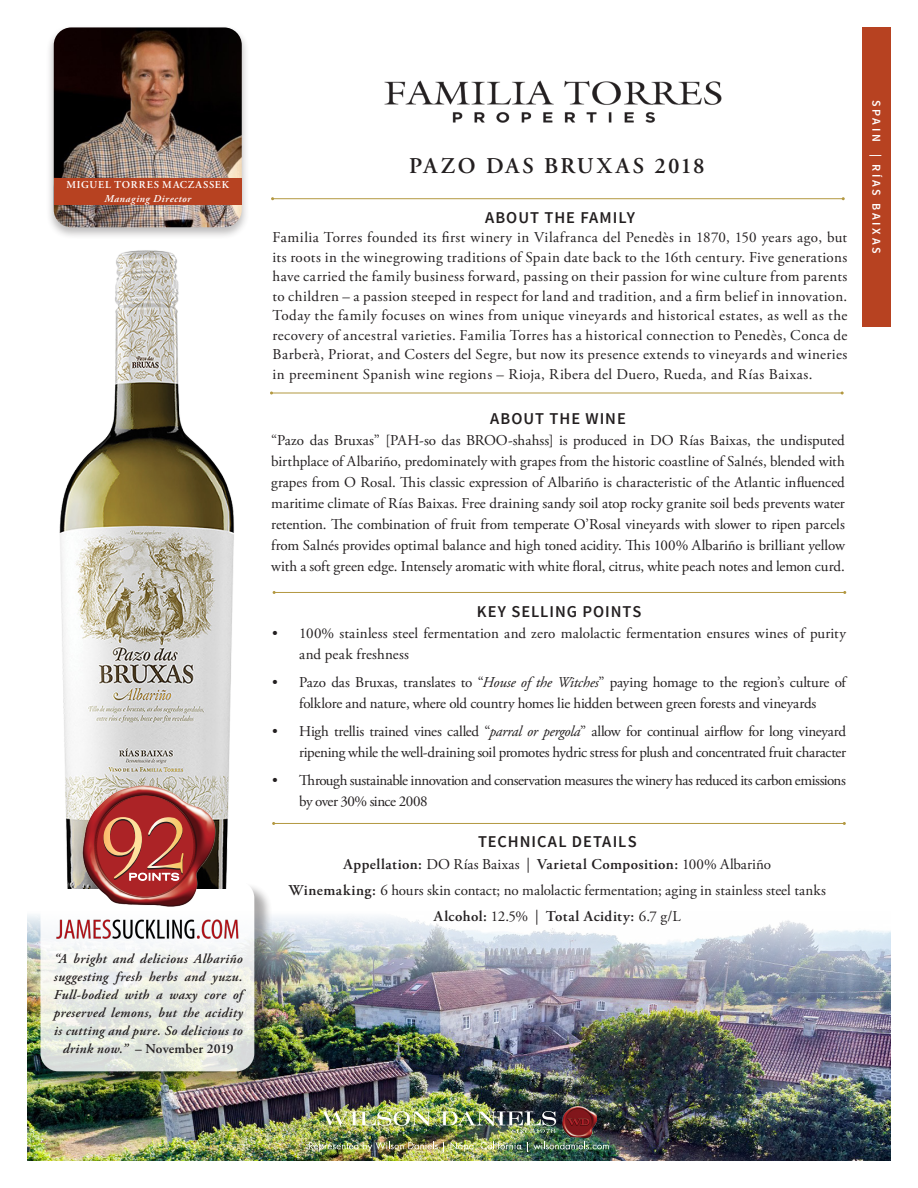
<style>
.page{position:relative;width:918px;height:1188px;background:#fff}
.page>*{position:absolute;margin:0;border:0;box-sizing:border-box;transform-origin:0 0}
.t1{font:600 22.5px "Adobe Garamond Pro";letter-spacing:.1em;color:#231f20}
.t2{font:600 16.5px "Source Sans Pro";letter-spacing:.06em;color:#231f20}
.Body_Text{font:15px/21px "Adobe Garamond Pro";letter-spacing:-.01em;color:#231f20;text-align:justify}
.Body_Text-2{font:15px/21px "Adobe Garamond Pro";letter-spacing:-.03em;color:#231f20}
.Body_Text-3{font:15px/21px "Adobe Garamond Pro";letter-spacing:.01em;color:#231f20}
.Body_Text-4{font:600 15px "Adobe Garamond Pro";letter-spacing:.03em;color:#231f20}
.Body_Text-5{font:italic 600 13.5px/18px "Adobe Garamond Pro";letter-spacing:.025em;color:#231f20;text-align:center}
.t3{font:600 12px "Source Sans Pro";letter-spacing:.22em;color:#fff}
.t4{font:600 10.5px "Adobe Garamond Pro";letter-spacing:.07em;color:#fff}
.t5{font:italic 600 10.5px "Adobe Garamond Pro";letter-spacing:.05em;color:#fff}
.s1{font-style:normal}
.s2{font-style:italic}
.s3{font-weight:400}
.s4{font-weight:600}
</style>
<div class="page">
<img style="left:27px;top:915px;width:864px;height:246px">
<img style="left:322px;top:1111px;width:109px;height:15px">
<img style="left:563px;top:1106px;width:34px;height:32px">
<img style="left:440px;top:1111px;width:116px;height:22px">
<svg style="left:309px;top:1142px;width:129px;height:10px"></svg>
<svg style="left:444px;top:1141px;width:77px;height:11px"></svg>
<svg style="left:527px;top:1142px;width:82px;height:9px"></svg>
<div style="left:863px;top:27px;width:28px;height:300px;background:#b74221"></div>
<div style="left:46px;top:25px;width:203px;height:215px;background:#231f20;opacity:.3"></div>
<img style="left:54px;top:27px;width:188px;height:200px">
<div style="left:54px;top:178px;width:188px;height:27px;background:#b74221"></div>
<div style="left:43px;top:882px;width:230px;height:208px;background:#231f20;opacity:.45"></div>
<svg style="left:40px;top:880px;width:214px;height:191px"></svg>
<img style="left:53px;top:239px;width:188px;height:650px">
<hr style="left:273px;top:198px;width:570px;height:1px;background:#b39841">
<hr style="left:272px;top:393px;width:570px;height:1px;background:#b39841">
<hr style="left:274px;top:592px;width:571px;height:1px;background:#b39841">
<hr style="left:274px;top:823px;width:570px;height:1px;background:#b39841">
<img style="left:47px;top:917px;width:202px;height:22px">
<img style="left:384px;top:80px;width:338px;height:43px">
<img style="left:82px;top:783px;width:135px;height:126px">
<div style="left:97px;top:796px;width:96px;height:101px;background:#ac2326;border-radius:50%"></div>
<svg style="left:103px;top:817px;width:80px;height:64px"></svg>
<p class="t4" style="left:67px;top:179px;width:164px">MIGUEL TORRES MACZASSEK</p>
<p class="t5" style="left:104px;top:192px;width:88px">Managing Director</p>
<p class="Body_Text-5" style="left:54px;top:949px;width:191px">“A bright and delicious Albariño suggesting fresh herbs and yuzu.<br>Full-bodied with a waxy core of preserved lemons, but the acidity is cutting and pure. So delicious to drink now.” <span class="s1">– November 2019</span></p>
<p class="t1" style="left:409px;top:153px;width:297px">PAZO DAS BRUXAS 2018</p>
<p class="t2" style="left:485px;top:207px;width:151px">ABOUT THE FAMILY</p>
<p class="Body_Text" style="left:273px;top:228px;width:576px;line-height:19.5px">Familia Torres founded its first winery in Vilafranca del Penedès in 1870, 150 years ago, but its roots in the winegrowing traditions of Spain date back to the 16th century. Five generations have carried the family business forward, passing on their passion for wine culture from parents to children – a passion steeped in respect for land and tradition, and a firm belief in innovation.<br>Today the family focuses on wines from unique vineyards and historical estates, as well as the recovery of ancestral varieties. Familia Torres has a historical connection to Penedès, Conca de Barberà, Priorat, and Costers del Segre, but now its presence extends to vineyards and wineries in preeminent Spanish wine regions – Rioja, Ribera del Duero, Rueda, and Rías Baixas.</p>
<p class="t2" style="left:490px;top:408px;width:137px">ABOUT THE WINE</p>
<p class="Body_Text" style="left:271px;top:430px;width:575px">“Pazo das Bruxas” [PAH-so das BROO-shahss] is produced in DO Rías Baixas, the undisputed birthplace of Albariño, predominately with grapes from the historic coastline of Salnés, blended with grapes from O Rosal. This classic expression of Albariño is characteristic of the Atlantic influenced maritime climate of Rías Baixas. Free draining sandy soil atop rocky granite soil beds prevents water retention. The combination of fruit from temperate O’Rosal vineyards with slower to ripen parcels from Salnés provides optimal balance and high toned acidity. This 100% Albariño is brilliant yellow with a soft green edge. Intensely aromatic with white floral, citrus, white peach notes and lemon curd.</p>
<p class="t2" style="left:477px;top:601px;width:166px">KEY SELLING POINTS</p>
<p class="Body_Text-3" style="left:299px;top:624px;width:548px;text-indent:-27px">• 100% stainless steel fermentation and zero malolactic fermentation ensures wines of purity and peak freshness</p>
<p class="Body_Text" style="left:272px;top:672px;width:575px;text-align:center">• Pazo das Bruxas, translates to “<span class="s2">House of the Witches</span>” paying homage to the region’s culture of folklore and nature, where old country homes lie hidden between green forests and vineyards</p>
<p class="Body_Text" style="left:272px;top:721px;width:575px;text-align:right">• High trellis trained vines called “<span class="s2">parral or pergola</span>” allow for continual airflow for long vineyard ripening while the well-draining soil promotes hydric stress for plush and concentrated fruit character</p>
<p class="Body_Text-2" style="left:299px;top:770px;width:548px;text-indent:-27px">• Through sustainable innovation and conservation measures the winery has reduced its carbon emissions by over 30% since 2008</p>
<p class="t2" style="left:478px;top:831px;width:160px">TECHNICAL DETAILS</p>
<p class="Body_Text-4" style="left:344px;top:856px;width:429px">Appellation: <span class="s3">DO Rías Baixas |</span> Varietal Composition: <span class="s3">100% Albariño</span></p>
<p class="Body_Text" style="left:289px;top:881px;width:538px"><span class="s4">Winemaking:</span> 6 hours skin contact; no malolactic fermentation; aging in stainless steel tanks</p>
<p class="Body_Text-4" style="left:434px;top:908px;width:248px">Alcohol: <span class="s3">12.5% |</span> Total Acidity: <span class="s3">6.7 g/L</span></p>
<p class="t3" style="left:884px;top:100px;width:155px;rotate:90deg">SPAIN | RÍAS BAIXAS</p>
</div>
